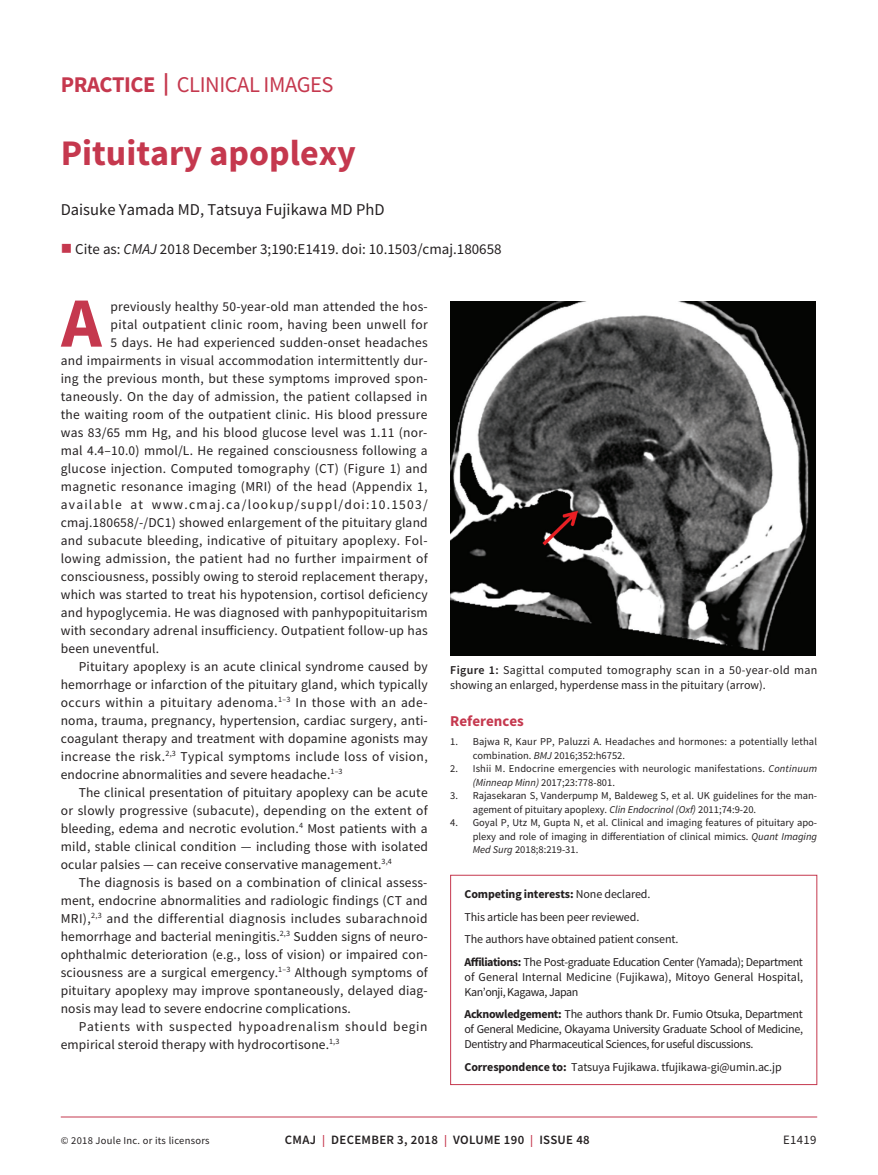
<style>
.page{position:relative;width:878px;height:1175px;background:#fff}
.page>*{position:absolute;margin:0;border:0;box-sizing:border-box;transform-origin:0 0}
.t1{font:700 70.65px "Source Sans Pro";color:#c5384e}
.t2{font:700 36px "Source Sans Pro";color:#c5384e}
.t3{font:22.5px "Source Sans Pro";letter-spacing:-.02em;color:#c5384e}
.t4{font:16.5px "Source Sans Pro";color:#231f20}
.t5{font:15px "Source Sans Pro";color:#231f20}
.t6{font:700 15px "Source Sans Pro";color:#c5384e}
.t7{font:13.5px "Source Sans Pro";letter-spacing:.015em;color:#231f20}
.t8{font:13.5px "Source Sans Pro";letter-spacing:.035em;color:#231f20}
.t9{font:13.5px "Source Sans Pro";letter-spacing:.09em;color:#231f20}
.t10{font:13.5px "Source Sans Pro";letter-spacing:.05em;color:#231f20}
.t11{font:600 12.75px "Source Sans Pro";letter-spacing:.025em;color:#231f20}
.t12{font:12.75px "Source Sans Pro";letter-spacing:.025em;color:#231f20}
.t13{font:12px/15px "Source Sans Pro";letter-spacing:-.01em;color:#231f20}
.t14{font:10.5px/13.5px "Source Sans Pro";color:#231f20}
.t15{font:10.5px "Source Sans Pro";letter-spacing:.025em;color:#231f20}
.s1{font-weight:700}
.s2{color:#c5384e}
.s3{font-style:italic}
.s4{font-weight:600}
.s5{font-size:12px;color:#c5384e}
</style>
<div class="page">
<hr style="left:61px;top:1116px;width:756px;height:1px;background:#c5384e">
<img style="left:450px;top:301px;width:365px;height:354px">
<div style="left:450px;top:874px;width:367px;height:210px;border:1px solid #c5384e"></div>
<h3 class="t3" style="left:61px;top:70px;width:274px"><span class="s1">PRACTICE |</span> CLINICAL IMAGES</h3>
<h2 class="t2" style="left:61px;top:129px;width:297px">Pituitary apoplexy</h2>
<p class="t4" style="left:61px;top:199px;width:325px">Daisuke Yamada MD, Tatsuya Fujikawa MD PhD</p>
<p class="t5" style="left:61px;top:239px;width:442px"><span class="s2">■</span> Cite as: <span class="s3">CMAJ</span> 2018 December 3;190:E1419. doi: 10.1503/cmaj.180658</p>
<h1 class="t1" style="left:61px;top:275px;width:42px">A</h1>
<p class="t7" style="left:111px;top:297px;width:318px">previously healthy 50-year-old man attended the hos-</p>
<p class="t7" style="left:111px;top:315px;width:319px">pital outpatient clinic room, having been unwell for</p>
<p class="t7" style="left:111px;top:333px;width:318px">5 days. He had experienced sudden-onset headaches</p>
<p class="t7" style="left:61px;top:351px;width:368px">and impairments in visual accommodation intermittently dur-</p>
<p class="t7" style="left:61px;top:369px;width:368px">ing the previous month, but these symptoms improved spon-</p>
<p class="t7" style="left:61px;top:387px;width:368px">taneously. On the day of admission, the patient collapsed in</p>
<p class="t7" style="left:61px;top:405px;width:368px">the waiting room of the outpatient clinic. His blood pressure</p>
<p class="t7" style="left:61px;top:423px;width:368px">was 83/65 mm Hg, and his blood glucose level was 1.11 (nor-</p>
<p class="t7" style="left:61px;top:441px;width:368px">mal 4.4–10.0) mmol/L. He regained consciousness following a</p>
<p class="t7" style="left:61px;top:459px;width:368px">glucose injection. Computed tomography (CT) (Figure 1) and</p>
<p class="t7" style="left:61px;top:477px;width:368px">magnetic resonance imaging (MRI) of the head (Appendix 1,</p>
<p class="t9" style="left:61px;top:495px;width:368px">available at www.cmaj.ca/lookup/suppl/doi:10.1503/</p>
<p class="t7" style="left:61px;top:513px;width:368px">cmaj.180658/-/DC1) showed enlargement of the pituitary gland</p>
<p class="t7" style="left:61px;top:531px;width:368px">and subacute bleeding, indicative of pituitary apoplexy. Fol-</p>
<p class="t7" style="left:61px;top:549px;width:368px">lowing admission, the patient had no further impairment of</p>
<p class="t7" style="left:61px;top:567px;width:368px">consciousness, possibly owing to steroid replacement therapy,</p>
<p class="t7" style="left:61px;top:585px;width:368px">which was started to treat his hypotension, cortisol deficiency</p>
<p class="t7" style="left:61px;top:603px;width:368px">and hypoglycemia. He was diagnosed with panhypopituitarism</p>
<p class="t7" style="left:61px;top:621px;width:368px">with secondary adrenal insufficiency. Outpatient follow-up has</p>
<p class="t7" style="left:61px;top:639px;width:100px">been uneventful.</p>
<p class="t7" style="left:79px;top:657px;width:350px">Pituitary apoplexy is an acute clinical syndrome caused by</p>
<p class="t7" style="left:61px;top:675px;width:368px">hemorrhage or infarction of the pituitary gland, which typically</p>
<p class="t8" style="left:61px;top:693px;width:368px">occurs within a pituitary adenoma.<sup>1–3</sup> In those with an ade-</p>
<p class="t7" style="left:61px;top:711px;width:368px">noma, trauma, pregnancy, hypertension, cardiac surgery, anti-</p>
<p class="t7" style="left:61px;top:729px;width:368px">coagulant therapy and treatment with dopamine agonists may</p>
<p class="t7" style="left:61px;top:747px;width:368px">increase the risk.<sup>2,3</sup> Typical symptoms include loss of vision,</p>
<p class="t7" style="left:61px;top:765px;width:283px">endocrine abnormalities and severe headache.<sup>1–3</sup></p>
<p class="t7" style="left:79px;top:783px;width:350px">The clinical presentation of pituitary apoplexy can be acute</p>
<p class="t7" style="left:61px;top:801px;width:368px">or slowly progressive (subacute), depending on the extent of</p>
<p class="t7" style="left:61px;top:819px;width:368px">bleeding, edema and necrotic evolution.<sup>4</sup> Most patients with a</p>
<p class="t7" style="left:61px;top:837px;width:369px">mild, stable clinical condition — including those with isolated</p>
<p class="t7" style="left:61px;top:855px;width:332px">ocular palsies — can receive conservative management.<sup>3,4</sup></p>
<p class="t7" style="left:79px;top:873px;width:350px">The diagnosis is based on a combination of clinical assess-</p>
<p class="t7" style="left:61px;top:891px;width:368px">ment, endocrine abnormalities and radiologic findings (CT and</p>
<p class="t7" style="left:61px;top:909px;width:368px">MRI),<sup>2,3</sup> and the differential diagnosis includes subarachnoid</p>
<p class="t7" style="left:61px;top:927px;width:368px">hemorrhage and bacterial meningitis.<sup>2,3</sup> Sudden signs of neuro-</p>
<p class="t7" style="left:61px;top:945px;width:368px">ophthalmic deterioration (e.g., loss of vision) or impaired con-</p>
<p class="t7" style="left:61px;top:963px;width:368px">sciousness are a surgical emergency.<sup>1–3</sup> Although symptoms of</p>
<p class="t7" style="left:61px;top:981px;width:368px">pituitary apoplexy may improve spontaneously, delayed diag-</p>
<p class="t7" style="left:61px;top:999px;width:291px">nosis may lead to severe endocrine complications.</p>
<p class="t10" style="left:79px;top:1017px;width:350px">Patients with suspected hypoadrenalism should begin</p>
<p class="t7" style="left:61px;top:1035px;width:280px">empirical steroid therapy with hydrocortisone.<sup>1,3</sup></p>
<p class="t13" style="left:450px;top:662px;width:368px"><span class="s4">Figure 1:</span> Sagittal computed tomography scan in a 50-year-old man showing an enlarged, hyperdense mass in the pituitary (arrow).</p>
<p class="t6" style="left:450px;top:710px;width:75px">References</p>
<p class="t14" style="left:473px;top:734px;width:346px;text-indent:-23px">1. Bajwa R, Kaur PP, Paluzzi A. Headaches and hormones: a potentially lethal combination. <span class="s3">BMJ</span> 2016;352:h6752.</p>
<p class="t14" style="left:473px;top:761px;width:346px;text-indent:-23px">2. Ishii M. Endocrine emergencies with neurologic manifestations. <span class="s3">Continuum (Minneap Minn)</span> 2017;23:778-801.</p>
<p class="t14" style="left:473px;top:788px;width:346px;text-indent:-23px">3. Rajasekaran S, Vanderpump M, Baldeweg S, et al. UK guidelines for the man&shy;agement of pituitary apoplexy. <span class="s3">Clin Endocrinol (Oxf)</span> 2011;74:9-20.</p>
<p class="t14" style="left:473px;top:815px;width:346px;text-align:justify;text-indent:-23px">4. Goyal P, Utz M, Gupta N, et al. Clinical and imaging features of pituitary apo&shy;plexy and role of imaging in differentiation of clinical mimics. <span class="s3">Quant Imaging Med Surg</span> 2018;8:219-31.</p>
<p class="t13" style="left:464px;top:882px;width:340px;line-height:22.5px"><span class="s1">Competing interests:</span> None declared.<br>This article has been peer reviewed.<br>The authors have obtained patient consent.<br><span class="s1">Affiliations:</span> The Post-graduate Education Center (Yamada); Department</p>
<p class="t13" style="left:464px;top:969px;width:340px">of General Internal Medicine (Fujikawa), Mitoyo General Hospital,<br>Kan’onji, Kagawa, Japan</p>
<p class="t13" style="left:464px;top:1006px;width:340px;text-align:justify"><span class="s1">Acknowledgement:</span> The authors thank Dr. Fumio Otsuka, Department of General Medicine, Okayama University Graduate School of Medicine, Dentistry and Pharmaceutical Sciences, for useful discussions.</p>
<p class="t13" style="left:464px;top:1059px;width:318px"><span class="s1">Correspondence to:</span> Tatsuya Fujikawa. tfujikawa-gi@umin.ac.jp</p>
<p class="t15" style="left:61px;top:1134px;width:150px">© 2018 Joule Inc. or its licensors</p>
<p class="t11" style="left:285px;top:1131px;width:306px">CMAJ <span class="s5">|</span> DECEMBER 3, 2018 <span class="s5">|</span> VOLUME 190 <span class="s5">|</span> ISSUE 48</p>
<p class="t12" style="left:783px;top:1132px;width:35px">E1419</p>
</div>
